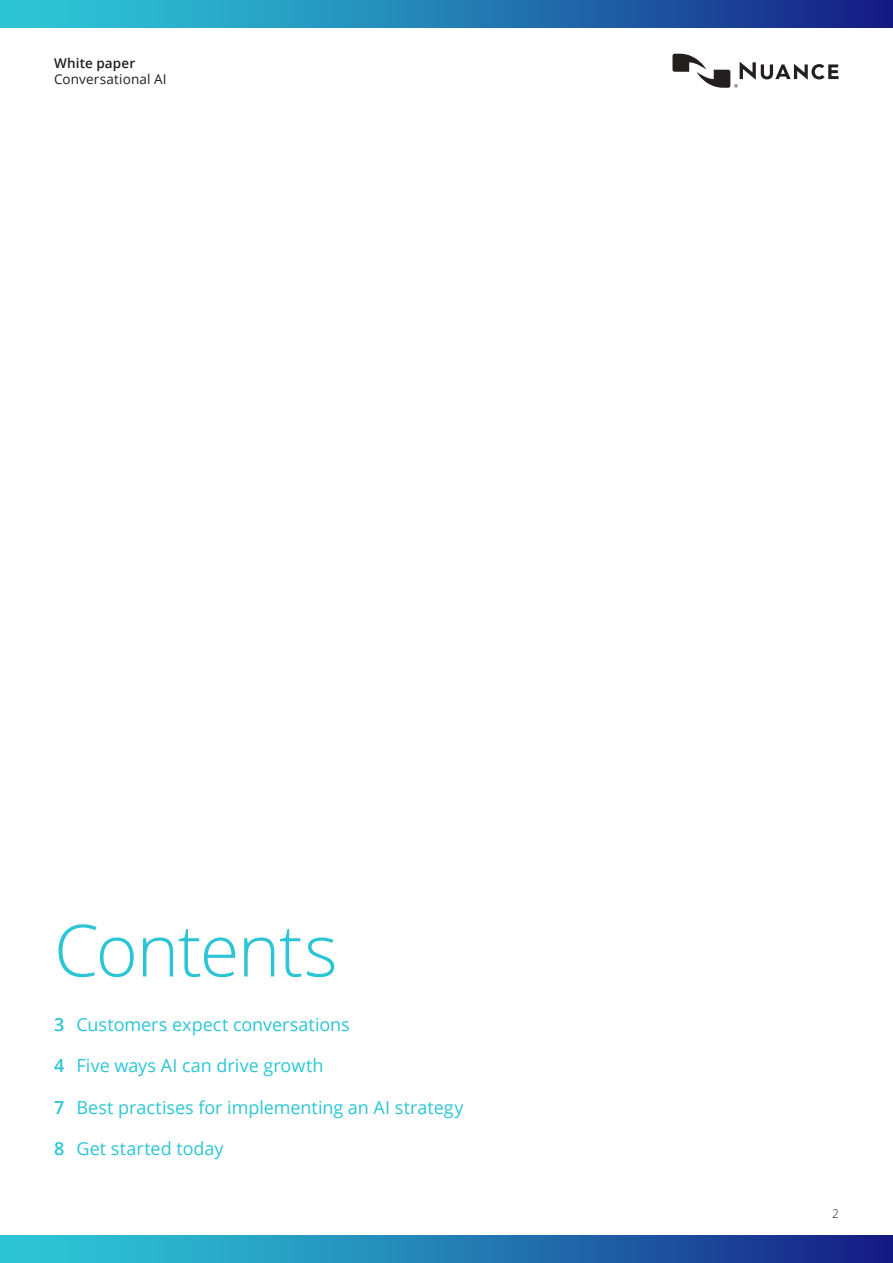
<style>
.page{position:relative;width:893px;height:1263px;background:#fff}
.page>*{position:absolute;margin:0;border:0;box-sizing:border-box;transform-origin:0 0}
.t1{font:300 72px "Open Sans";letter-spacing:-.02em;color:#2cc5d5}
.t2{font:18px "Open Sans";color:#2cc5d5}
.t3{font:13.5px "Open Sans";letter-spacing:.01em;color:#241f1f}
.t4{font:600 13.5px "Open Sans";letter-spacing:.01em;color:#241f1f}
.t5{font:300 12px "Open Sans";color:#241f1f}
.s1{font-weight:600}
</style>
<div class="page">
<div style="left:0;top:1236px;width:893px;height:27px;background:linear-gradient(to right,#2fd4dd,#162287)"></div>
<svg style="left:672px;top:54px;width:167px;height:34px"></svg>
<div style="left:0;top:0;width:893px;height:27px;background:linear-gradient(to right,#2fd4dd,#162287)"></div>
<p class="t4" style="left:54px;top:54px;width:83px">White paper</p>
<p class="t3" style="left:54px;top:70px;width:114px">Conversational AI</p>
<h1 class="t1" style="left:54px;top:901px;width:285px">Contents</h1>
<p class="t2" style="left:54px;top:1012px;width:297px"><span class="s1">3</span> Customers expect conversations</p>
<p class="t2" style="left:54px;top:1053px;width:271px"><span class="s1">4</span> Five ways AI can drive growth</p>
<p class="t2" style="left:54px;top:1095px;width:411px"><span class="s1">7</span> Best practises for implementing an AI strategy</p>
<p class="t2" style="left:54px;top:1136px;width:171px"><span class="s1">8</span> Get started today</p>
<p class="t5" style="left:832px;top:1205px;width:8px">2</p>
</div>
